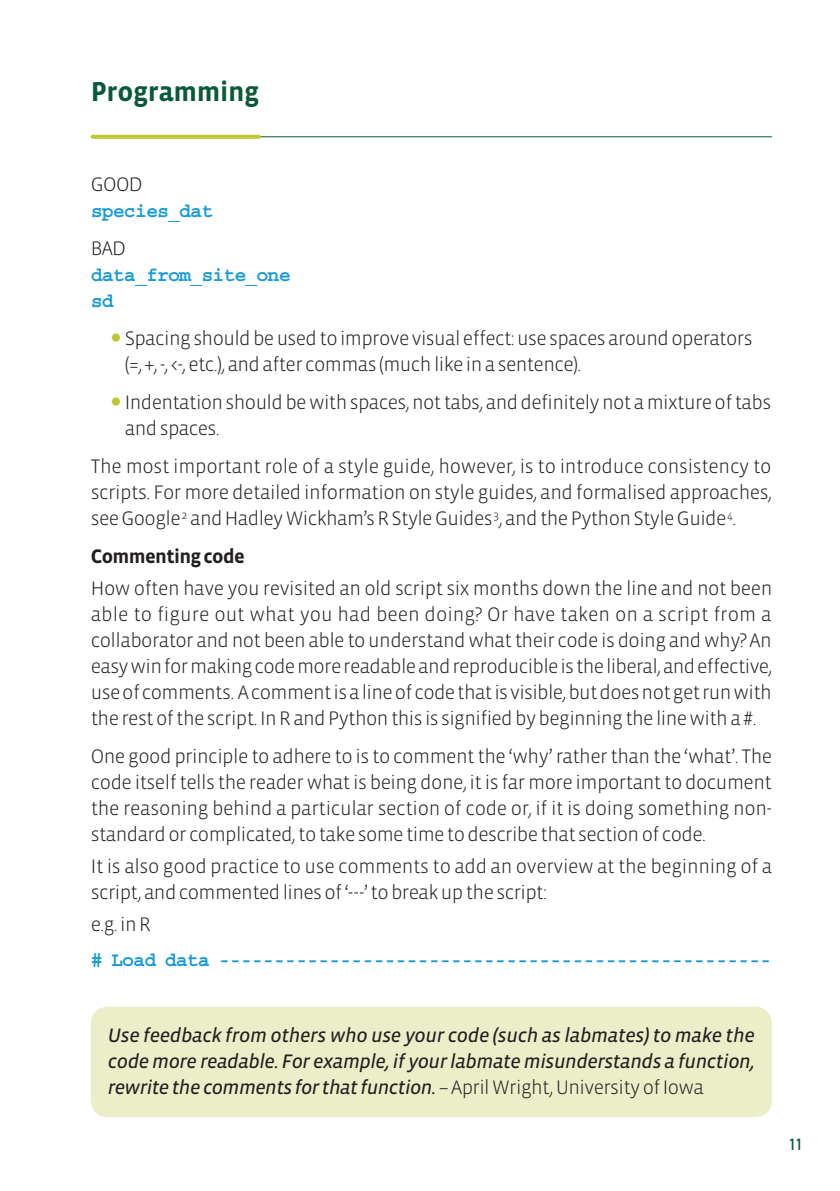
<style>
.page{position:relative;width:840px;height:1191px;background:#fff}
.page>*{position:absolute;margin:0;border:0;box-sizing:border-box;transform-origin:0 0}
.t1{font:700 28px "Vista Sans";letter-spacing:-.015em;color:#09593a}
.t2{font:300 20px/26px "Vista Sans";letter-spacing:-.03em;color:#231f20}
.t3{font:italic 20px/26px "Vista Sans Reg";letter-spacing:-.03em;color:#231f20;text-align:justify}
.t4{font:700 20px/26px "Courier";letter-spacing:-.05em;color:#1599d7}
.t5{font:700 20px "Vista Sans";letter-spacing:-.03em;color:#231f20}
.t6{font:16px "DIN Mittelschrift Std";color:#09593a}
.s1{font-family:"Swiss 721 BT";font-weight:900;font-size:28px;color:#bec731}
.s2{font-family:"Vista Sans";font-weight:300;font-style:normal}
</style>
<div class="page">
<hr style="left:91px;top:136px;width:680px;height:1px;background:#09593a">
<svg style="left:93px;top:135px;width:166px;height:4px"></svg>
<div style="left:91px;top:1006px;width:680px;height:111px;background:#ebeec8;border-radius:17px"></div>
<h1 class="t1" style="left:91px;top:78px;width:170px">Programming</h1>
<p class="t2" style="left:91px;top:172px;width:53px">GOOD</p>
<p class="t4" style="left:91px;top:199px;width:124px">species_dat</p>
<p class="t2" style="left:91px;top:236px;width:37px">BAD</p>
<p class="t4" style="left:91px;top:263px;width:201px">data_from_site_one sd</p>
<p class="t2" style="left:125px;top:326px;width:629px;text-indent:-17px"><span class="s1">•</span>Spacing should be used to improve visual effect: use spaces around operators (=, +, -, &lt;-, etc.), and after commas (much like in a sentence).</p>
<p class="t2" style="left:125px;top:390px;width:647px;text-indent:-17px"><span class="s1">•</span>Indentation should be with spaces, not tabs, and definitely not a mixture of tabs and spaces.</p>
<p class="t2" style="left:91px;top:454px;width:682px;text-align:justify">The most important role of a style guide, however, is to introduce consistency to scripts. For more detailed information on style guides, and formalised approaches, see Google <sup>2</sup> and Hadley Wickham’s R Style Guides <sup>3</sup>, and the Python Style Guide <sup>4</sup>.</p>
<p class="t5" style="left:91px;top:546px;width:155px">Commenting code</p>
<p class="t2" style="left:91px;top:576px;width:682px;text-align:justify">How often have you revisited an old script six months down the line and not been able to figure out what you had been doing? Or have taken on a script from a collaborator and not been able to understand what their code is doing and why? An easy win for making code more readable and reproducible is the liberal, and effective, use of comments. A comment is a line of code that is visible, but does not get run with the rest of the script. In R and Python this is signified by beginning the line with a #.</p>
<p class="t2" style="left:91px;top:744px;width:682px;text-align:justify">One good principle to adhere to is to comment the ‘why’ rather than the ‘what’. The code itself tells the reader what is being done, it is far more important to document the reasoning behind a particular section of code or, if it is doing something non&shy;standard or complicated, to take some time to describe that section of code.</p>
<p class="t2" style="left:91px;top:854px;width:682px">It is also good practice to use comments to add an overview at the beginning of a script, and commented lines of ‘---’ to break up the script:</p>
<p class="t2" style="left:91px;top:912px;width:61px">e.g. in R</p>
<p class="t4" style="left:91px;top:947px;width:682px"># Load data --------------------------------------------------</p>
<p class="t3" style="left:108px;top:1022px;width:648px">Use feedback from others who use your code (such as labmates) to make the code more readable. For example, if your labmate misunderstands a function, rewrite the comments for that function. <span class="s2">– April Wright, University of Iowa</span></p>
<p class="t6" style="left:788px;top:1134px;width:16px">11</p>
</div>
